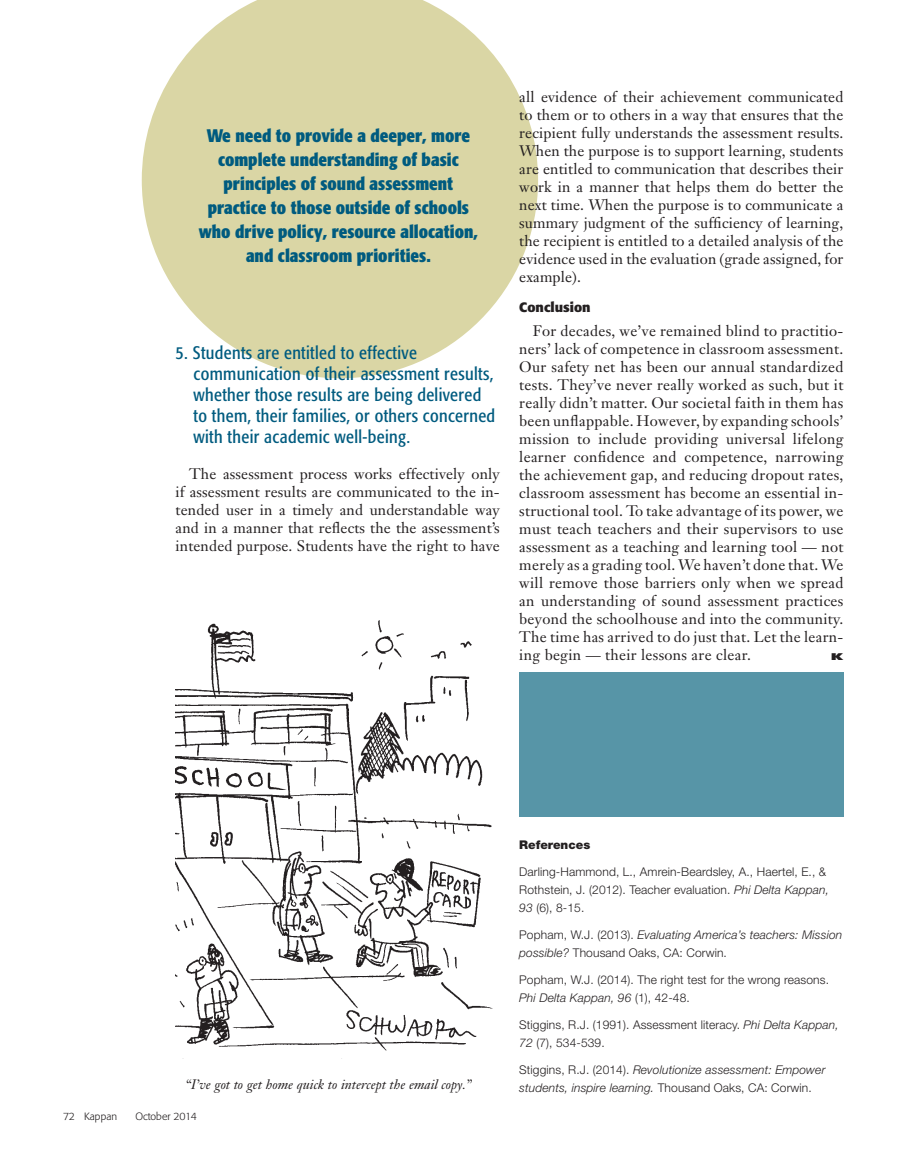
<style>
.page{position:relative;width:905px;height:1175px;background:#fff}
.page>*{position:absolute;margin:0;border:0;box-sizing:border-box;transform-origin:0 0}
.t1{font:condensed 18px/21px "Formata";letter-spacing:.02em;color:#005b7f}
.t2{font:700 condensed 18px/24px "Formata";color:#005b7f;text-align:center}
.t3{font:15px/18px "Janson Text";letter-spacing:.01em;color:#231f20;text-align:justify}
.t4{font:italic 13.5px "Janson Text";color:#231f20}
.t5{font:700 13.5px "Formata";color:#231f20}
.t6{font:300 12px/18px "Helvetica Neue";letter-spacing:.01em;color:#231f20}
.t7{font:italic 300 12px/18px "Helvetica Neue";letter-spacing:.01em;color:#231f20}
.t8{font:900 12px "Helvetica Neue";color:#231f20}
.t9{font:300 10.5px "Formata";color:#231f20}
.t10{font:800 9px "Futura";color:#231f20;scale:1.7 1}
.s1{font-style:italic}
.s2{font-style:normal}
</style>
<div class="page">
<svg style="left:142px;top:0;width:396px;height:378px;fill:#dad6a5"></svg>
<img style="left:176px;top:620px;width:317px;height:431px">
<div style="left:519px;top:672px;width:324px;height:144px;background:#5795a7"></div>
<p class="t2" style="left:199px;top:123px;width:281px">We need to provide a deeper, more complete understanding of basic principles of sound assessment practice to those outside of schools who drive policy, resource allocation, and classroom priorities.</p>
<p class="t1" style="left:194px;top:342px;width:303px;text-indent:-18px">5. Students are entitled to effective communication of their assessment results, whether those results are being delivered to them, their families, or others concerned with their academic well-being.</p>
<p class="t3" style="left:176px;top:464px;width:326px;text-indent:14px">The assessment process works effectively only if assessment results are communicated to the in&shy;tended user in a timely and understandable way and in a manner that reflects the the assessment’s intended purpose. Students have the right to have</p>
<p class="t3" style="left:519px;top:87px;width:326px">all evidence of their achievement communicated to them or to others in a way that ensures that the recipient fully understands the assessment results.<br>When the purpose is to support learning, students are entitled to communication that describes their work in a manner that helps them do better the next time. When the purpose is to communicate a summary judgment of the sufficiency of learning, the recipient is entitled to a detailed analysis of the evidence used in the evaluation (grade assigned, for example).</p>
<p class="t5" style="left:519px;top:299px;width:73px">Conclusion</p>
<p class="t3" style="left:519px;top:321px;width:326px;text-indent:14px">For decades, we’ve remained blind to practitio&shy;ners’ lack of competence in classroom assessment.<br>Our safety net has been our annual standardized tests. They’ve never really worked as such, but it really didn’t matter. Our societal faith in them has been unflappable. However, by expanding schools’ mission to include providing universal lifelong learner confidence and competence, narrowing the achievement gap, and reducing dropout rates, classroom assessment has become an essential in&shy;structional tool. To take advantage of its power, we must teach teachers and their supervisors to use assessment as a teaching and learning tool — not merely as a grading tool. We haven’t done that. We will remove those barriers only when we spread an understanding of sound assessment practices beyond the schoolhouse and into the community.<br>The time has arrived to do just that. Let the learn&shy;ing begin — their lessons are clear.</p>
<p class="t10" style="left:830px;top:651px;width:9px">K</p>
<p class="t4" style="left:185px;top:1076px;width:288px">“I’ve got to get home quick to intercept the email copy.”</p>
<p class="t9" style="left:63px;top:1110px;width:56px">72 Kappan</p>
<p class="t9" style="left:135px;top:1110px;width:63px">October 2014</p>
<p class="t8" style="left:519px;top:837px;width:72px">References</p>
<p class="t6" style="left:519px;top:862px;width:311px">Darling-Hammond, L., Amrein-Beardsley, A., Haertel, E., &amp;<br>Rothstein, J. (2012). Teacher evaluation. <span class="s1">Phi Delta Kappan,<br>93</span> (6), 8-15.</p>
<p class="t7" style="left:519px;top:925px;width:324px"><span class="s2">Popham, W.J. (2013).</span> Evaluating America’s teachers: Mission possible? <span class="s2">Thousand Oaks, CA: Corwin.</span></p>
<p class="t6" style="left:519px;top:970px;width:311px">Popham, W.J. (2014). The right test for the wrong reasons.<br><span class="s1">Phi Delta Kappan, 96</span> (1), 42-48.</p>
<p class="t6" style="left:519px;top:1015px;width:321px">Stiggins, R.J. (1991). Assessment literacy. <span class="s1">Phi Delta Kappan,<br>72</span> (7), 534-539.</p>
<p class="t7" style="left:519px;top:1060px;width:308px"><span class="s2">Stiggins, R.J. (2014).</span> Revolutionize assessment: Empower students, inspire learning. <span class="s2">Thousand Oaks, CA: Corwin.</span></p>
</div>
